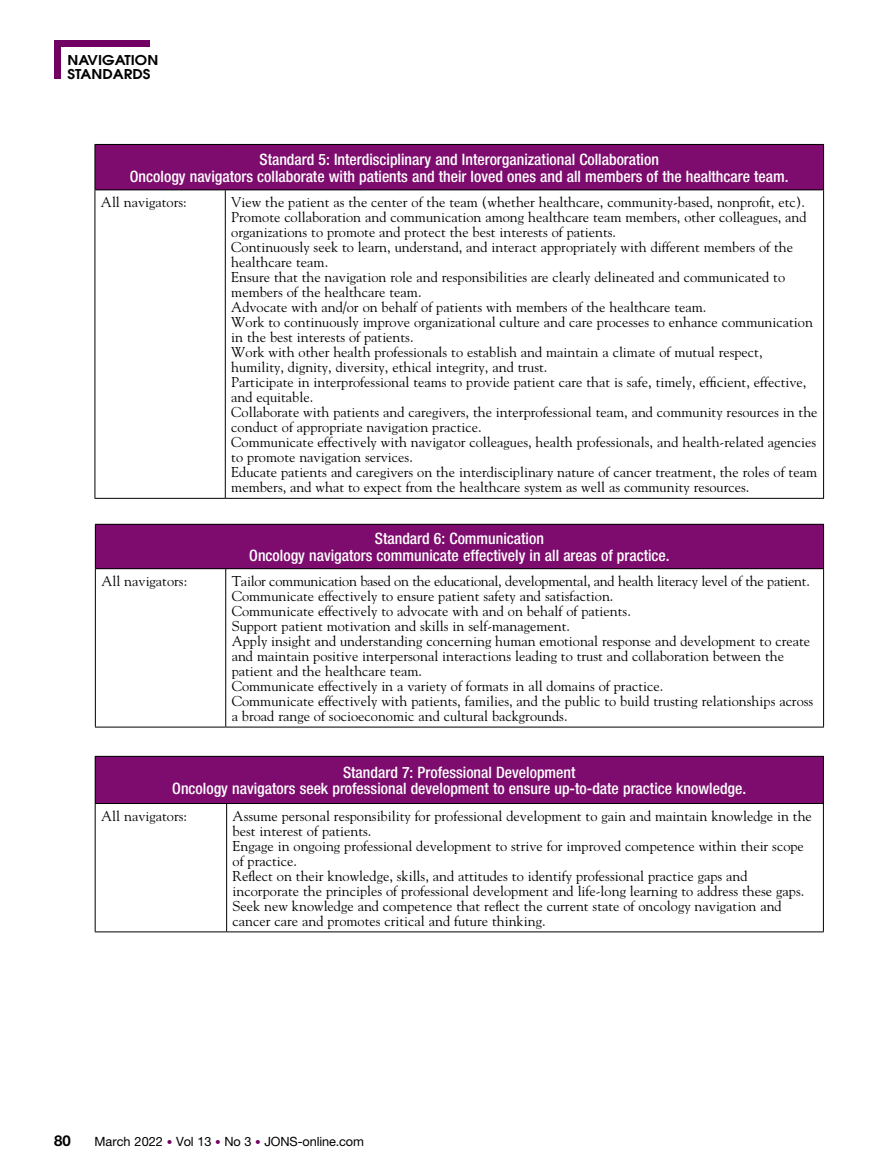
<style>
.page{position:relative;width:878px;height:1175px;background:#fff}
.page>*{position:absolute;margin:0;border:0;box-sizing:border-box;transform-origin:0 0}
.t1{font:500 condensed 15.75px/16.5px "Helvetica Neue";color:#fff;text-align:center}
.t2{font:700 15px "Helvetica Neue";color:#000}
.t3{font:14.25px/15px "Goudy";color:#000}
.t4{font:600 13.5px/14.2px "Avant Garde";color:#000;scale:1.1 1}
.t5{font:12.75px "Helvetica Neue";letter-spacing:-.01em;color:#000}
.s1{font-size:11.25px;color:#710162}
</style>
<div class="page">
<div style="left:54px;top:41px;width:96px;height:6px;background:#710162"></div>
<div style="left:54px;top:40px;width:7px;height:39px;background:#710162"></div>
<div style="left:95px;top:144px;width:728px;height:46px;background:#7e0c6e"></div>
<hr style="left:94px;top:144px;width:131px;height:1px;background:#000">
<hr style="left:94px;top:145px;width:1px;height:44px;background:#000">
<hr style="left:225px;top:144px;width:599px;height:1px;background:#000">
<hr style="left:823px;top:145px;width:1px;height:44px;background:#000">
<hr style="left:94px;top:189px;width:131px;height:1px;background:#000">
<hr style="left:94px;top:190px;width:1px;height:308px;background:#000">
<hr style="left:225px;top:189px;width:599px;height:1px;background:#000">
<hr style="left:823px;top:190px;width:1px;height:308px;background:#000">
<hr style="left:94px;top:498px;width:131px;height:1px;background:#000">
<hr style="left:225px;top:498px;width:599px;height:1px;background:#000">
<hr style="left:225px;top:190px;width:1px;height:308px;background:#000">
<div style="left:95px;top:524px;width:728px;height:44px;background:#7e0c6e"></div>
<hr style="left:95px;top:569px;width:1px;height:157px;background:#000">
<hr style="left:823px;top:569px;width:1px;height:157px;background:#000">
<hr style="left:95px;top:726px;width:131px;height:1px;background:#000">
<hr style="left:226px;top:726px;width:598px;height:1px;background:#000">
<hr style="left:95px;top:524px;width:131px;height:1px;background:#000">
<hr style="left:95px;top:524px;width:1px;height:44px;background:#000">
<hr style="left:226px;top:524px;width:598px;height:1px;background:#000">
<hr style="left:823px;top:524px;width:1px;height:44px;background:#000">
<hr style="left:95px;top:568px;width:131px;height:1px;background:#000">
<hr style="left:226px;top:568px;width:598px;height:1px;background:#000">
<hr style="left:225px;top:569px;width:1px;height:157px;background:#000">
<div style="left:95px;top:756px;width:728px;height:47px;background:#7e0c6e"></div>
<hr style="left:95px;top:756px;width:132px;height:1px;background:#000">
<hr style="left:95px;top:756px;width:1px;height:47px;background:#000">
<hr style="left:227px;top:756px;width:596px;height:1px;background:#000">
<hr style="left:823px;top:756px;width:1px;height:47px;background:#000">
<hr style="left:95px;top:803px;width:132px;height:1px;background:#000">
<hr style="left:95px;top:804px;width:1px;height:127px;background:#000">
<hr style="left:227px;top:803px;width:596px;height:1px;background:#000">
<hr style="left:823px;top:804px;width:1px;height:127px;background:#000">
<hr style="left:95px;top:931px;width:132px;height:1px;background:#000">
<hr style="left:227px;top:931px;width:596px;height:1px;background:#000">
<hr style="left:226px;top:804px;width:1px;height:127px;background:#000">
<p class="t4" style="left:68px;top:52px;width:84px">NAVIGATION<br>STANDARDS</p>
<p class="t1" style="left:130px;top:151px;width:660px">Standard 5: Interdisciplinary and Interorganizational Collaboration<br>Oncology navigators collaborate with patients and their loved ones and all members of the healthcare team.</p>
<p class="t3" style="left:101px;top:195px;width:87px">All navigators:</p>
<p class="t3" style="left:231px;top:195px;width:588px">View the patient as the center of the team (whether healthcare, community-based, nonprofit, etc).<br>Promote collaboration and communication among healthcare team members, other colleagues, and organizations to promote and protect the best interests of patients.<br>Continuously seek to learn, understand, and interact appropriately with different members of the healthcare team.<br>Ensure that the navigation role and responsibilities are clearly delineated and communicated to members of the healthcare team.<br>Advocate with and/or on behalf of patients with members of the healthcare team.<br>Work to continuously improve organizational culture and care processes to enhance communication in the best interests of patients.<br>Work with other health professionals to establish and maintain a climate of mutual respect, humility, dignity, diversity, ethical integrity, and trust.<br>Participate in interprofessional teams to provide patient care that is safe, timely, efficient, effective, and equitable.<br>Collaborate with patients and caregivers, the interprofessional team, and community resources in the conduct of appropriate navigation practice.<br>Communicate effectively with navigator colleagues, health professionals, and health-related agencies to promote navigation services.<br>Educate patients and caregivers on the interdisciplinary nature of cancer treatment, the roles of team members, and what to expect from the healthcare system as well as community resources.</p>
<p class="t1" style="left:249px;top:530px;width:422px">Standard 6: Communication<br>Oncology navigators communicate effectively in all areas of practice.</p>
<p class="t3" style="left:101px;top:573px;width:87px">All navigators:</p>
<p class="t3" style="left:232px;top:573px;width:583px">Tailor communication based on the educational, developmental, and health literacy level of the patient.<br>Communicate effectively to ensure patient safety and satisfaction.<br>Communicate effectively to advocate with and on behalf of patients.<br>Support patient motivation and skills in self-management.<br>Apply insight and understanding concerning human emotional response and development to create and maintain positive interpersonal interactions leading to trust and collaboration between the patient and the healthcare team.<br>Communicate effectively in a variety of formats in all domains of practice.<br>Communicate effectively with patients, families, and the public to build trusting relationships across a broad range of socioeconomic and cultural backgrounds.</p>
<p class="t1" style="left:172px;top:763px;width:575px">Standard 7: Professional Development<br>Oncology navigators seek professional development to ensure up-to-date practice knowledge.</p>
<p class="t3" style="left:101px;top:808px;width:87px">All navigators:</p>
<p class="t3" style="left:233px;top:808px;width:580px">Assume personal responsibility for professional development to gain and maintain knowledge in the best interest of patients.<br>Engage in ongoing professional development to strive for improved competence within their scope of practice.<br>Reflect on their knowledge, skills, and attitudes to identify professional practice gaps and incorporate the principles of professional development and life-long learning to address these gaps.<br>Seek new knowledge and competence that reflect the current state of oncology navigation and cancer care and promotes critical and future thinking.</p>
<p class="t2" style="left:54px;top:1131px;width:18px">80</p>
<p class="t5" style="left:94px;top:1134px;width:271px">March 2022 <span class="s1">•</span> Vol 13 <span class="s1">•</span> No 3 <span class="s1">•</span> JONS-online.com</p>
</div>
